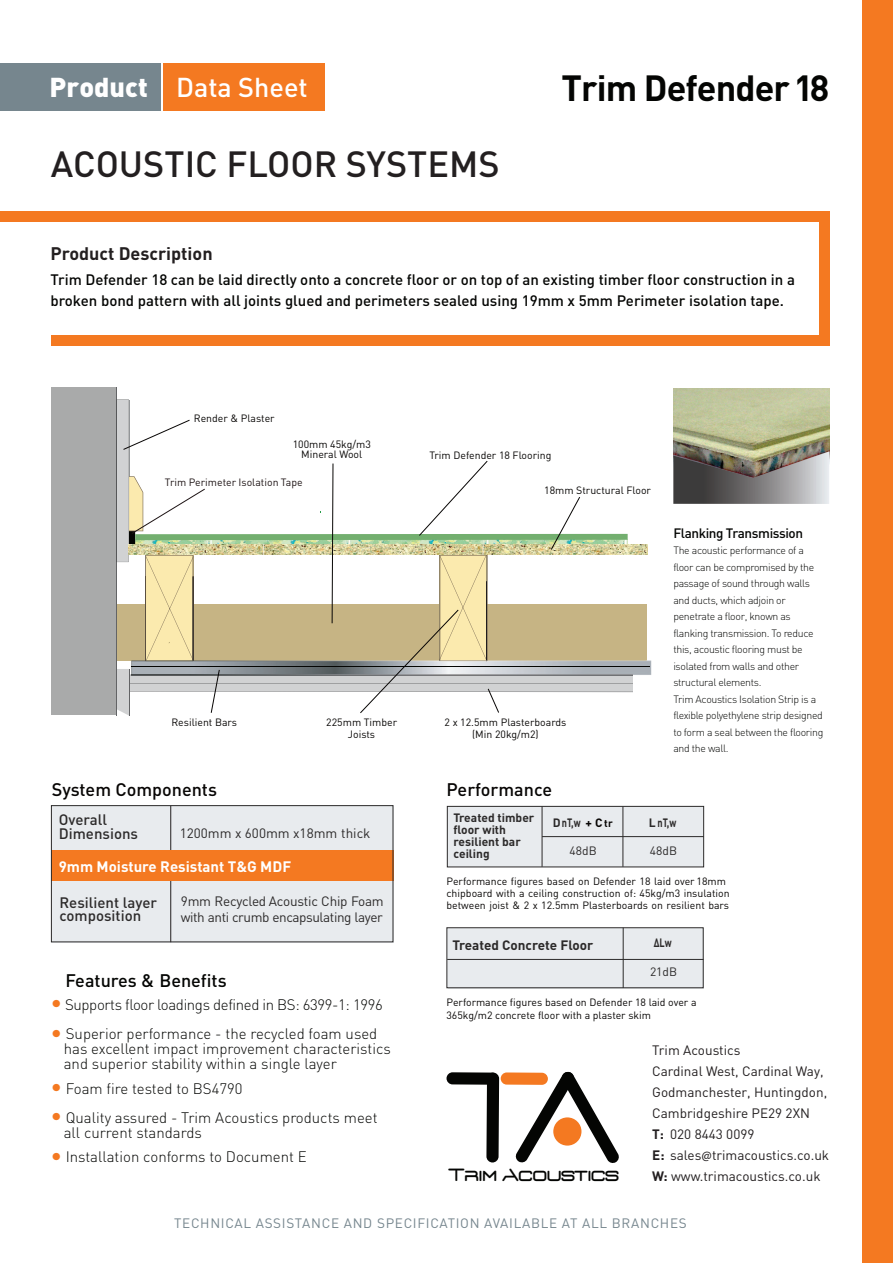
<style>
.page{position:relative;width:893px;height:1263px;background:#fff}
.page>*{position:absolute;margin:0;border:0;box-sizing:border-box;transform-origin:0 0}
.t1{font:500 36px "DIN";color:#231f20}
.t2{font:36px "DIN Bold";letter-spacing:-.025em;color:#040503}
.t3{font:500 27px "DIN";color:#fff}
.t4{font:18.15px "D3 Euronism";color:#040503}
.t5{font:500 18px "DIN";color:#070504}
.t6{font:700 18px "DIN";color:#231f20}
.t7{font:500 18px "DIN";color:#040503}
.t8{font:300 15px/15px "DIN";color:#040503}
.t9{font:500 15px/21px "DIN";color:#040503}
.t10{font:300 15px "DIN";letter-spacing:-.025em;color:#040503}
.t11{font:500 15px/13.5px "DIN";color:#2c2a2a}
.t12{font:700 15px "DIN";color:#fff}
.t13{font:13.5px/21px "DIN";color:#231f20}
.t14{font:13.5px/16.2px "DIN";letter-spacing:-.015em;color:#2c2a2a}
.t15{font:13.5px "DIN";letter-spacing:.05em;color:#76868e}
.t16{font:700 13.5px "DIN";color:#2c2a2a}
.t17{font:500 13.5px "DIN";letter-spacing:-.03em;color:#040503}
.t18{font:700 12px/12px "DIN";color:#2c2a2a}
.t19{font:12px "DIN";color:#2c2a2a}
.t20{font:12px "DIN Bold";color:#2c2a2a}
.t21{font:700 12px "DIN";color:#2c2a2a;scale:.76 1}
.t22{font:10.5px/12.6px "DIN";color:#070504;text-align:center}
.t23{font:300 10.5px/16.5px "DIN";letter-spacing:-.03em;color:#040503}
.t24{font:10.5px "DIN";color:#1d1314}
.t25{font:10.5px "Arial";color:#070504}
.s1{font-family:"DIN Black Alternate";font-weight:400}
.s2{color:#070504}
.s3{font-size:10.5px;color:#070504}
.s4{font-family:"DIN Black Alternate";font-weight:400;font-size:22.35px;color:#f47921}
.s5{font-family:"DIN Bold"}
.s6{font-family:"Corisande";font-weight:300}
</style>
<div class="page">
<div style="left:110px;top:604px;width:536px;height:57px;background:#c6b484"></div>
<div style="left:52px;top:387px;width:65px;height:328px;background:#a9aaaa"></div>
<hr style="left:117px;top:387px;width:1px;height:328px;background:#636466">
<img style="left:632px;top:545px;width:15px;height:10px">
<img style="left:632px;top:660px;width:19px;height:15px">
<img style="left:632px;top:660px;width:14px;height:1px">
<hr style="left:131px;top:666px;width:519px;height:1px;background:#040503">
<div style="left:0;top:64px;width:160px;height:47px;background:#76868e"></div>
<div style="left:163px;top:64px;width:162px;height:47px;background:#f47921"></div>
<div style="left:0;top:211px;width:829px;height:10px;background:#f47921"></div>
<div style="left:51px;top:335px;width:778px;height:11px;background:#f47921"></div>
<div style="left:819px;top:214px;width:10px;height:132px;background:#f47921"></div>
<div style="left:862px;top:0;width:31px;height:1263px;background:#f47921"></div>
<img style="left:673px;top:388px;width:156px;height:63px">
<div style="left:447px;top:928px;width:256px;height:59px;background:#e8ebee"></div>
<div style="left:446px;top:927px;width:258px;height:61px;border:1px solid #2c2a2a"></div>
<hr style="left:623px;top:928px;width:1px;height:60px;background:#2c2a2a">
<hr style="left:447px;top:959px;width:257px;height:1px;background:#2c2a2a">
<div style="left:448px;top:807px;width:255px;height:59px;background:#e8ebee"></div>
<div style="left:447px;top:806px;width:257px;height:61px;border:1px solid #2c2a2a"></div>
<hr style="left:542px;top:806px;width:1px;height:61px;background:#2c2a2a">
<hr style="left:622px;top:806px;width:1px;height:61px;background:#2c2a2a">
<hr style="left:542px;top:836px;width:162px;height:1px;background:#2c2a2a">
<div style="left:51px;top:805px;width:342px;height:137px;background:#e8ebee"></div>
<hr style="left:170px;top:806px;width:1px;height:136px;background:#231f20">
<div style="left:51px;top:850px;width:342px;height:31px;background:#f47921"></div>
<img style="left:673px;top:451px;width:156px;height:53px">
<svg style="left:117px;top:400px;width:515px;height:316px"></svg>
<svg style="left:486px;top:1072px;width:13px;height:90px"></svg>
<div style="left:446px;top:1072px;width:52px;height:13px;background:#040503;border-radius:6px"></div>
<div style="left:501px;top:1072px;width:47px;height:13px;background:#f47921;border-radius:6px"></div>
<svg style="left:515px;top:1071px;width:104px;height:92px"></svg>
<div style="left:553px;top:1117px;width:28px;height:28px;background:#f47921;border-radius:50%"></div>
<div style="left:51px;top:805px;width:342px;height:137px;border:1px solid #2c2a2a"></div>
<h2 class="t3" style="left:50px;top:72px;width:260px"><span class="s1">Product</span> Data Sheet</h2>
<h1 class="t1" style="left:51px;top:143px;width:450px">ACOUSTIC FLOOR SYSTEMS</h1>
<h1 class="t2" style="left:562px;top:64px;width:269px">Trim Defender18</h1>
<h3 class="t6" style="left:50px;top:243px;width:164px">Product Description</h3>
<h3 class="t9" style="left:50px;top:269px;width:746px">Trim Defender 18 can be laid directly onto a concrete floor or on top of an existing timber floor construction in a broken bond pattern with all joints glued and perimeters sealed using 19mm x 5mm Perimeter isolation tape.</h3>
<p class="t22" style="left:194px;top:412px;width:82px">Render &amp; Plaster</p>
<p class="t22" style="left:293px;top:439px;width:80px;line-height:10.5px">100mm 45kg/m3<br>Mineral Wool</p>
<p class="t24" style="left:165px;top:476px;width:139px">Trim Perimeter Isolation Tape</p>
<p class="t22" style="left:171px;top:716px;width:67px">Resilient Bars</p>
<h3 class="t5" style="left:52px;top:779px;width:167px">System Components</h3>
<p class="t22" style="left:326px;top:716px;width:72px;line-height:12px">225mm Timber<br>Joists</p>
<p class="t22" style="left:429px;top:449px;width:124px">Trim Defender 18 Flooring</p>
<p class="t22" style="left:544px;top:484px;width:108px">18mm Structural Floor</p>
<p class="t22" style="left:445px;top:716px;width:123px">2 x 12.5mm Plasterboards (Min 20kg/m2)</p>
<h3 class="t5" style="left:446px;top:779px;width:107px">Performance</h3>
<p class="t17" style="left:673px;top:525px;width:131px">Flanking Transmission</p>
<p class="t23" style="left:673px;top:542px;width:151px">The acoustic performance of a floor can be compromised by the passage of sound through walls and ducts, which adjoin or penetrate a floor, known as flanking transmission. To reduce this, acoustic flooring must be isolated from walls and other structural elements.<br>Trim Acoustics Isolation Strip is a flexible polyethylene strip designed to form a seal between the flooring and the wall.</p>
<p class="t18" style="left:453px;top:812px;width:82px">Treated timber floor with resilient bar ceiling</p>
<p class="t20" style="left:649px;top:815px;width:29px">LnT,w</p>
<p class="t22" style="left:446px;top:876px;width:285px;line-height:12px;text-align:left">Performance figures based on Defender 18 laid over 18mm chipboard with a ceiling construction of: 45kg/m3 insulation</p>
<h3 class="t11" style="left:59px;top:813px;width:81px">Overall<br>Dimensions</h3>
<p class="t18" style="left:553px;top:817px;width:61px">DnT,w <span class="s2">+ C</span><span class="s3">tr</span></p>
<p class="t19" style="left:570px;top:844px;width:29px">48dB</p>
<p class="t19" style="left:650px;top:844px;width:29px">48dB</p>
<p class="t14" style="left:180px;top:825px;width:192px">1200mm x 600mm x18mm thick</p>
<h3 class="t12" style="left:59px;top:858px;width:234px">9mm Moisture Resistant T&amp;G MDF</h3>
<p class="t25" style="left:454px;top:827px;width:8px">+</p>
<p class="t14" style="left:181px;top:893px;width:204px">9mm Recycled Acoustic Chip Foam with anti crumb encapsulating layer</p>
<h3 class="t11" style="left:59px;top:896px;width:99px">Resilient layer</h3>
<p class="t22" style="left:446px;top:899px;width:284px">between joist &amp; 2 x 12.5mm Plasterboards on resilient bars</p>
<h3 class="t11" style="left:59px;top:909px;width:83px">composition</h3>
<h3 class="t7" style="left:65px;top:970px;width:163px">Features &amp; Benefits</h3>
<h3 class="t10" style="left:51px;top:996px;width:333px"><span class="s4">•</span> Supports floor loadings defined in BS: 6399-1: 1996</h3>
<h3 class="t8" style="left:64px;top:1026px;width:329px;text-indent:-13px"><span class="s4">•</span> Superior performance - the recycled foam used has excellent impact improvement characteristics and superior stability within a single layer</h3>
<h3 class="t8" style="left:51px;top:1081px;width:193px"><span class="s4">•</span> Foam fire tested to BS4790</h3>
<h3 class="t8" style="left:64px;top:1110px;width:315px;text-indent:-13px"><span class="s4">•</span> Quality assured - Trim Acoustics products meet all current standards</h3>
<h3 class="t8" style="left:51px;top:1149px;width:257px"><span class="s4">•</span> Installation conforms to Document E</h3>
<p class="t16" style="left:453px;top:937px;width:142px">Treated Concrete Floor</p>
<p class="t21" style="left:654px;top:936px;width:25px">∆Lw</p>
<p class="t19" style="left:650px;top:965px;width:29px">21dB</p>
<p class="t22" style="left:446px;top:996px;width:252px;text-align:left">Performance figures based on Defender 18 laid over a<br>365kg/m2 concrete floor with a plaster skim</p>
<h3 class="t4" style="left:448px;top:1168px;width:172px">Trim Acoustics</h3>
<p class="t13" style="left:652px;top:1039px;width:178px">Trim Acoustics<br>Cardinal West, Cardinal Way,<br>Godmanchester, Huntingdon,<br>Cambridgeshire PE29 2XN<br><span class="s5">T:</span> 020 8443 0099<br><span class="s5">E:</span> sales<span class="s6">@</span>trimacoustics.co.uk<br><span class="s5">W:</span> www.trimacoustics.co.uk</p>
<p class="t15" style="left:174px;top:1215px;width:514px">TECHNICAL ASSISTANCE AND SPECIFICATION AVAILABLE AT ALL BRANCHES</p>
</div>
